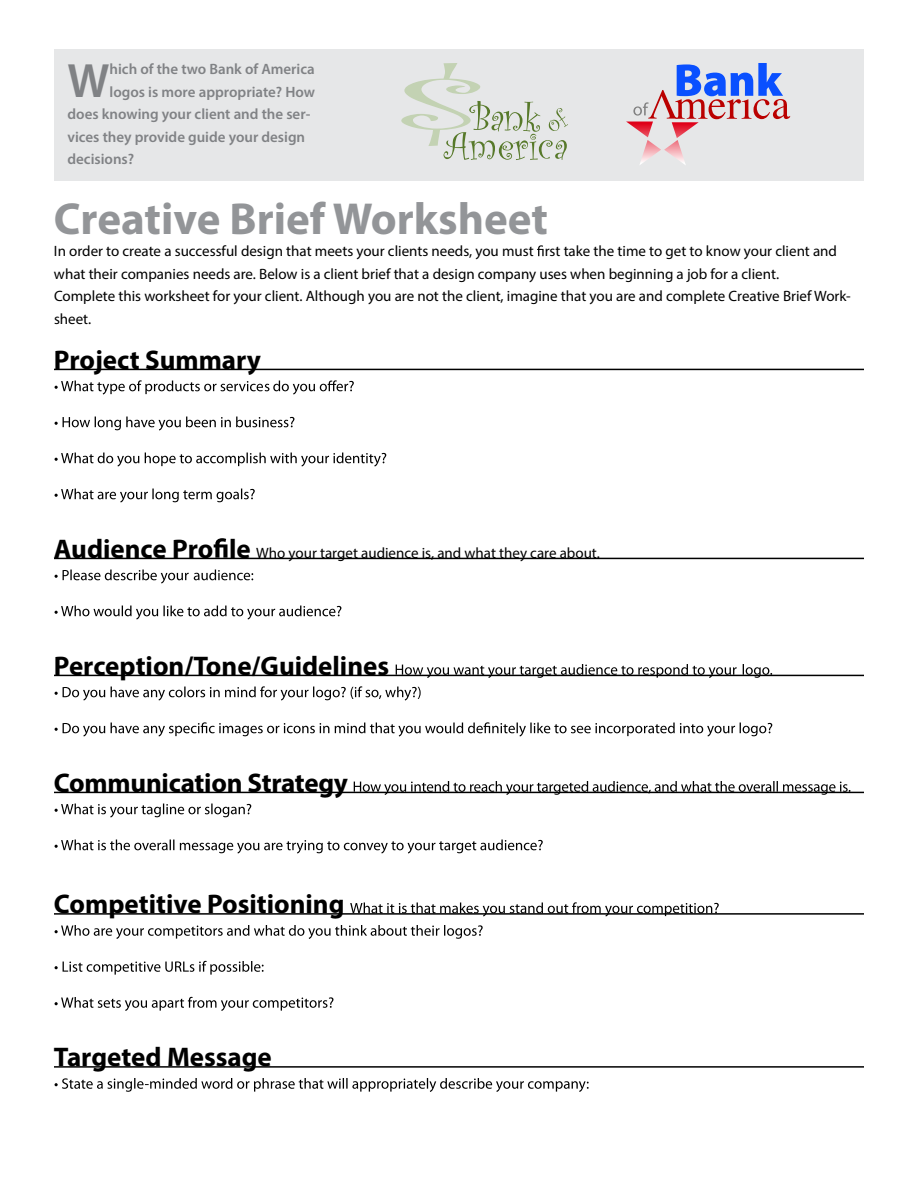
<style>
.page{position:relative;width:918px;height:1188px;background:#fff}
.page>*{position:absolute;margin:0;border:0;box-sizing:border-box;transform-origin:0 0}
.t1{font:600 48.45px "Myriad Pro";color:#808285}
.t2{font:700 45px "Myriad Pro";color:#939598}
.t3{font:700 27px "Myriad Pro";color:#000}
.t4{font:15px/22.5px "Myriad Pro";color:#000}
.t5{font:600 15px "Myriad Pro";color:#808285}
.s1{font-weight:700;font-size:27px}
</style>
<div class="page">
<hr style="left:54px;top:369px;width:810px;height:1px;background:#000">
<hr style="left:54px;top:558px;width:810px;height:1px;background:#000">
<hr style="left:54px;top:675px;width:810px;height:1px;background:#000">
<hr style="left:54px;top:792px;width:810px;height:1px;background:#000">
<hr style="left:54px;top:913px;width:810px;height:2px;background:#000">
<hr style="left:54px;top:1066px;width:810px;height:2px;background:#000">
<svg style="left:537px;top:245px;width:7px;height:11px"></svg>
<svg style="left:55px;top:380px;width:299px;height:14px"></svg>
<svg style="left:55px;top:417px;width:239px;height:13px"></svg>
<svg style="left:55px;top:453px;width:331px;height:13px"></svg>
<svg style="left:55px;top:489px;width:200px;height:13px"></svg>
<svg style="left:214px;top:538px;width:14px;height:20px"></svg>
<svg style="left:55px;top:570px;width:198px;height:13px"></svg>
<svg style="left:55px;top:606px;width:286px;height:13px"></svg>
<svg style="left:396px;top:664px;width:376px;height:14px"></svg>
<svg style="left:55px;top:686px;width:366px;height:14px"></svg>
<svg style="left:55px;top:722px;width:717px;height:14px"></svg>
<svg style="left:354px;top:781px;width:497px;height:14px"></svg>
<svg style="left:55px;top:804px;width:196px;height:13px"></svg>
<svg style="left:55px;top:840px;width:488px;height:13px"></svg>
<svg style="left:350px;top:902px;width:369px;height:14px"></svg>
<svg style="left:55px;top:925px;width:428px;height:14px"></svg>
<svg style="left:55px;top:961px;width:209px;height:14px"></svg>
<svg style="left:55px;top:997px;width:278px;height:14px"></svg>
<svg style="left:55px;top:1078px;width:534px;height:14px"></svg>
<div style="left:54px;top:49px;width:810px;height:132px;background:#e6e7e8"></div>
<svg style="left:401px;top:63px;width:167px;height:97px"></svg>
<svg style="left:626px;top:63px;width:164px;height:102px"></svg>
<h1 class="t1" style="left:67px;top:50px;width:44px">W</h1>
<p class="t5" style="left:110px;top:60px;width:207px">hich of the two Bank of America</p>
<p class="t5" style="left:110px;top:82px;width:207px">logos is more appropriate? How</p>
<p class="t5" style="left:67px;top:105px;width:244px">does knowing your client and the ser-</p>
<p class="t5" style="left:67px;top:127px;width:239px">vices they provide guide your design</p>
<p class="t5" style="left:67px;top:150px;width:68px">decisions?</p>
<h2 class="t2" style="left:54px;top:189px;width:496px">Creative Brief Worksheet</h2>
<p class="t4" style="left:54px;top:240px;width:798px">In order to create a successful design that meets your clients needs, you must rst take the time to get to know your client and what their companies needs are. Below is a client brief that a design company uses when beginning a job for a client.<br>Complete this worksheet for your client. Although you are not the client, imagine that you are and complete Creative Brief Work&shy;sheet.</p>
<h3 class="t3" style="left:54px;top:342px;width:209px">Project Summary</h3>
<p class="t4" style="left:54px;top:541px;width:548px"><span class="s1">Audience Pro le</span> Who your target audience is, and what they care about.</p>
<h3 class="t3" style="left:54px;top:648px;width:337px">Perception/Tone/Guidelines</h3>
<h3 class="t3" style="left:54px;top:765px;width:296px">Communication Strategy</h3>
<h3 class="t3" style="left:54px;top:886px;width:292px">Competitive Positioning</h3>
<h3 class="t3" style="left:54px;top:1039px;width:219px">Targeted Message</h3>
</div>
